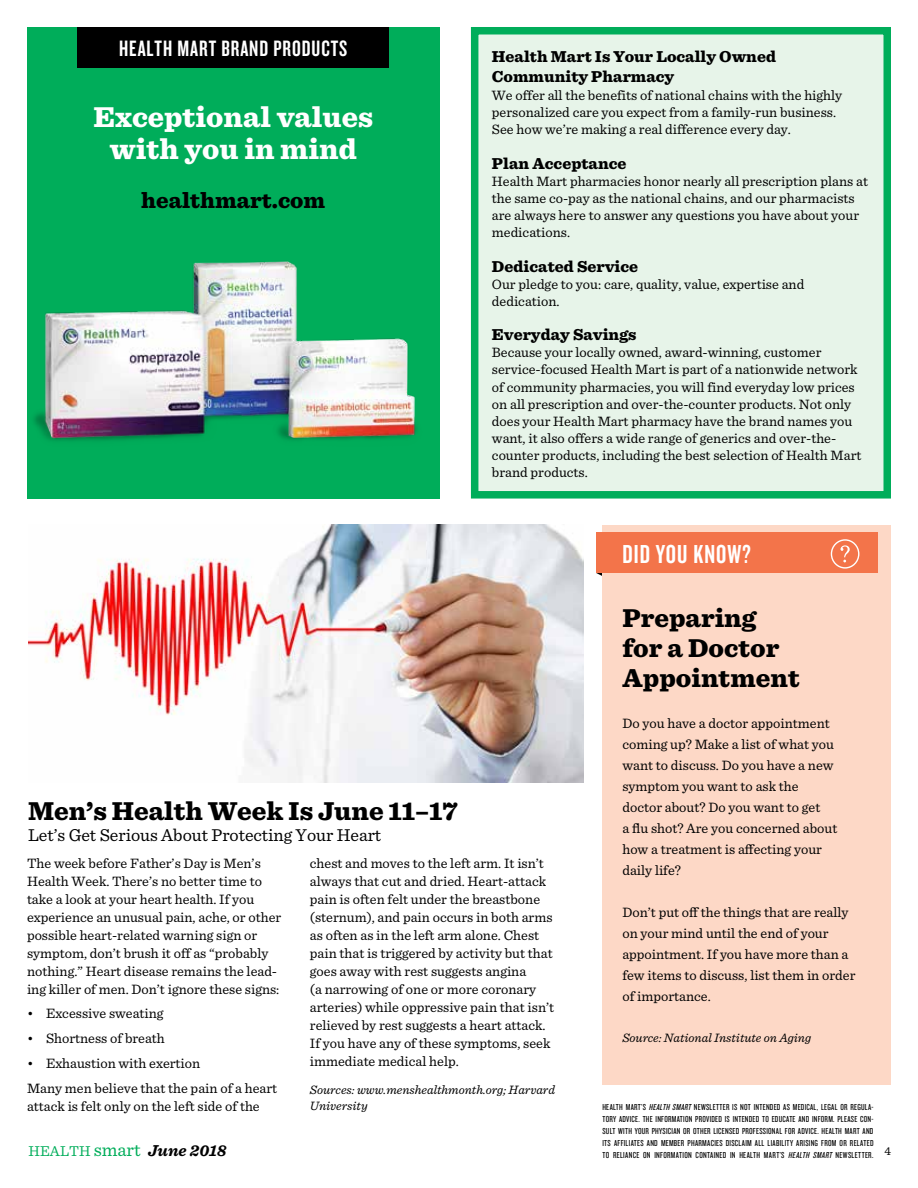
<style>
.page{position:relative;width:918px;height:1188px;background:#fff}
.page>*{position:absolute;margin:0;border:0;box-sizing:border-box;transform-origin:0 0}
.t1{font:900 30px/31.5px "Sentinel";color:#fff;text-align:center}
.t2{font:900 27px/30px "Sentinel";color:#000}
.t3{font:27px "Knockout 48 Featherweight";letter-spacing:.04em;color:#fff}
.t4{font:23.1px "Knockout 48 Featherweight";letter-spacing:.04em;color:#fff}
.t5{font:900 23.1px "Sentinel";color:#000}
.t6{font:18px "Sentinel";letter-spacing:-.005em;color:#000}
.t7{font:900 16.5px/19.8px "Sentinel";color:#000}
.t8{font:italic 700 16.5px "Sentinel";color:#000}
.t9{font:14.25px/18px "Sentinel";color:#000}
.t10{font:italic 12.75px/15.3px "Sentinel";color:#000}
.t11{font:9px/12px "Knockout 28 Junior Feathrwt";letter-spacing:.03em;color:#000}
.s1{font-weight:400;font-style:normal;font-size:15px;color:#00ad5a}
.s2{font-weight:400;font-style:normal;font-size:18.75px;color:#00ad5a}
.s3{font-style:italic}
</style>
<div class="page">
<svg style="left:596px;top:573px;width:6px;height:3px"></svg>
<div style="left:602px;top:525px;width:289px;height:560px;background:#fdd8c6"></div>
<img style="left:28px;top:525px;width:555px;height:258px">
<div style="left:596px;top:532px;width:282px;height:41px;background:#f3744a"></div>
<svg style="left:831px;top:539px;width:28px;height:30px"></svg>
<div style="left:471px;top:27px;width:420px;height:472px;background:#e7f4e9;border:8px solid #00ad5a"></div>
<div style="left:27px;top:27px;width:413px;height:472px;background:#00ad5a"></div>
<img style="left:33px;top:261px;width:384px;height:180px">
<div style="left:78px;top:27px;width:311px;height:41px;background:#000"></div>
<h3 class="t4" style="left:119px;top:34px;width:230px">HEALTH MART BRAND PRODUCTS</h3>
<h1 class="t1" style="left:93px;top:101px;width:281px">Exceptional values with you in mind</h1>
<h3 class="t5" style="left:141px;top:181px;width:186px">healthmart.com</h3>
<p class="t7" style="left:492px;top:46px;width:286px">Health Mart Is Your Locally Owned<br>Community Pharmacy</p>
<p class="t9" style="left:492px;top:86px;width:352px;line-height:17.1px">We offer all the benefits of national chains with the highly personalized care you expect from a family-run business.<br>See how we’re making a real difference every day.</p>
<p class="t7" style="left:492px;top:153px;width:136px">Plan Acceptance</p>
<p class="t9" style="left:492px;top:172px;width:378px;line-height:17.1px">Health Mart pharmacies honor nearly all prescription plans at the same co-pay as the national chains, and our pharmacists are always here to answer any questions you have about your medications.</p>
<p class="t7" style="left:492px;top:255px;width:148px">Dedicated Service</p>
<p class="t9" style="left:492px;top:274px;width:314px;line-height:17.1px">Our pledge to you: care, quality, value, expertise and dedication.</p>
<p class="t7" style="left:492px;top:324px;width:146px">Everyday Savings</p>
<p class="t9" style="left:492px;top:343px;width:371px;line-height:17.1px">Because your locally owned, award-winning, customer service-focused Health Mart is part of a nationwide network of community pharmacies, you will find everyday low prices on all prescription and over-the-counter products. Not only does your Health Mart pharmacy have the brand names you want, it also offers a wide range of generics and over-the&shy;counter products, including the best selection of Health Mart brand products.</p>
<h2 class="t3" style="left:622px;top:538px;width:130px">DID YOU KNOW?</h2>
<h2 class="t2" style="left:28px;top:795px;width:431px">Men’s Health Week Is June 11–17</h2>
<p class="t6" style="left:28px;top:822px;width:355px">Let’s Get Serious About Protecting Your Heart</p>
<p class="t9" style="left:27px;top:853px;width:256px">The week before Father’s Day is Men’s Health Week. There’s no better time to take a look at your heart health. If you experience an unusual pain, ache, or other possible heart-related warning sign or symptom, don’t brush it off as “probably nothing.” Heart disease remains the lead&shy;ing killer of men. Don’t ignore these signs:</p>
<p class="t9" style="left:27px;top:1004px;width:138px">• Excessive sweating</p>
<p class="t9" style="left:27px;top:1028px;width:139px">• Shortness of breath</p>
<p class="t9" style="left:27px;top:1050px;width:252px;line-height:24.8px">• Exhaustion with exertion<br>Many men believe that the pain of a heart</p>
<p class="t9" style="left:27px;top:1096px;width:234px">attack is felt only on the left side of the</p>
<p class="t8" style="left:28px;top:1138px;width:199px"><span class="s1">HEALTH</span> <span class="s2">smart</span> June 2018</p>
<p class="t9" style="left:310px;top:853px;width:246px">chest and moves to the left arm. It isn’t always that cut and dried. Heart-attack pain is often felt under the breastbone (sternum), and pain occurs in both arms as often as in the left arm alone. Chest pain that is triggered by activity but that goes away with rest suggests angina<br>(a narrowing of one or more coronary arteries) while oppressive pain that isn’t relieved by rest suggests a heart attack.<br>If you have any of these symptoms, seek immediate medical help.</p>
<p class="t10" style="left:310px;top:1082px;width:247px">Sources: www.menshealthmonth.org; Harvard<br>University</p>
<h2 class="t2" style="left:622px;top:602px;width:179px">Preparing for a Doctor<br>Appointment</h2>
<p class="t9" style="left:622px;top:712px;width:216px;line-height:21px">Do you have a doctor appointment coming up? Make a list of what you want to discuss. Do you have a new symptom you want to ask the doctor about? Do you want to get<br>a flu shot? Are you concerned about how a treatment is affecting your daily life?</p>
<p class="t9" style="left:622px;top:900px;width:235px;line-height:21px">Don’t put off the things that are really on your mind until the end of your appointment. If you have more than a few items to discuss, list them in order of importance.</p>
<p class="t10" style="left:622px;top:1029px;width:190px">Source: National Institute on Aging</p>
<p class="t11" style="left:602px;top:1100px;width:290px">HEALTH MART’S <span class="s3">HEALTH SMART</span> NEWSLETTER IS NOT INTENDED AS MEDICAL, LEGAL OR REGULA-<br>TORY ADVICE. THE INFORMATION PROVIDED IS INTENDED TO EDUCATE AND INFORM. PLEASE CON-<br>SULT WITH YOUR PHYSICIAN OR OTHER LICENSED PROFESSIONAL FOR ADVICE. HEALTH MART AND<br>ITS AFFILIATES AND MEMBER PHARMACIES DISCLAIM ALL LIABILITY ARISING FROM OR RELATED<br>TO RELIANCE ON INFORMATION CONTAINED IN HEALTH MART’S <span class="s3">HEALTH SMART</span> NEWSLETTER. <sup>4</sup></p>
</div>
